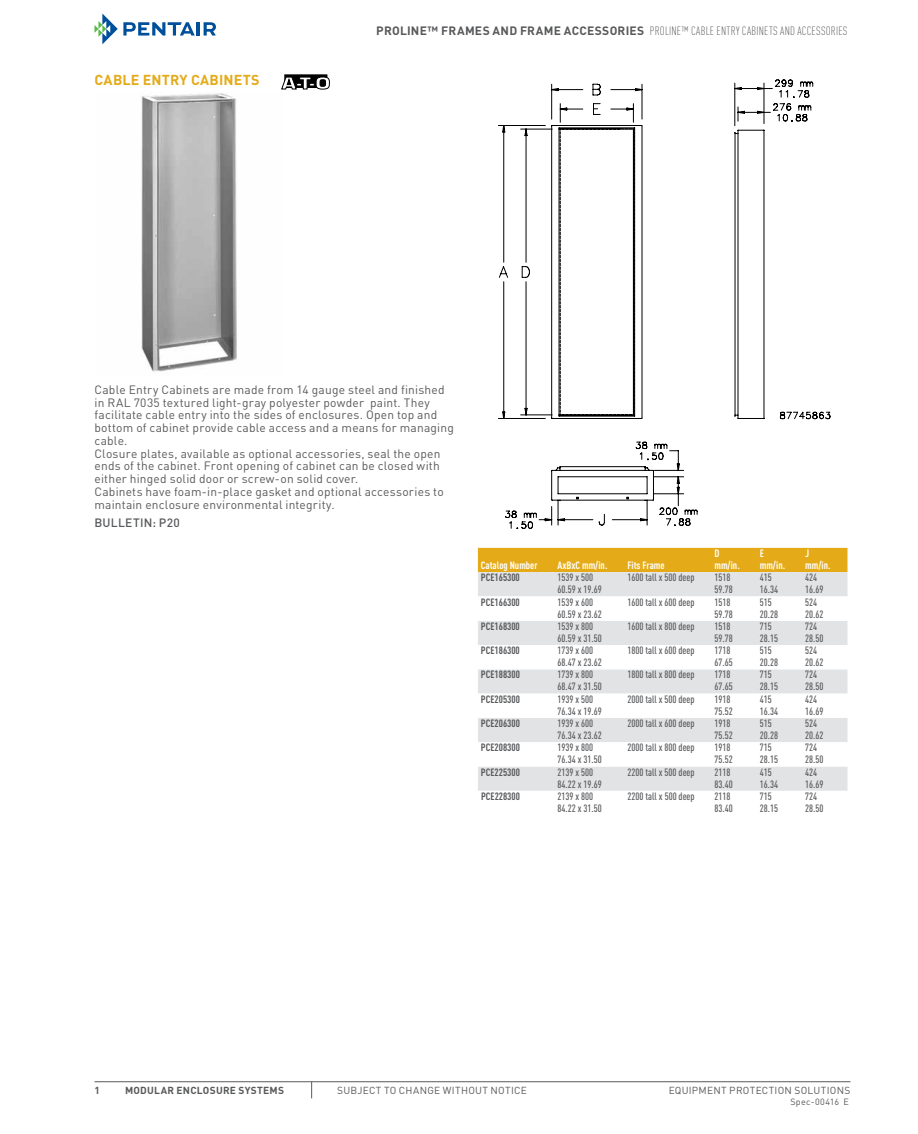
<style>
.page{position:relative;width:918px;height:1134px;background:#fff}
.page>*{position:absolute;margin:0;border:0;box-sizing:border-box;transform-origin:0 0}
.t1{font:700 14.25px "DIN Pro";letter-spacing:.015em;color:#e4aa17}
.t2{font:12px/12.8px "DIN Pro";letter-spacing:.015em;color:#58595b}
.t3{font:300 condensed 12px "DIN Pro";letter-spacing:.025em;color:#58595b}
.t4{font:700 12px "DIN Pro";letter-spacing:.02em;color:#58595b}
.t5{font:500 12px "DIN Pro";letter-spacing:.025em;color:#58595b}
.t6{font:500 condensed 10.5px/12px "DIN Pro";color:#58595b}
.t7{font:700 condensed 10.5px "DIN Pro";color:#58595b}
.t8{font:700 condensed 10.5px/12px "DIN Pro";color:#fff}
.t9{font:10.2px "DIN Pro";letter-spacing:.025em;color:#58595b}
.t10{font:700 10.2px "DIN Pro";letter-spacing:.025em;color:#58595b}
.t11{font:9px "DIN Pro";letter-spacing:.03em;color:#58595b}
.s1{font-weight:700;font-stretch:normal}
</style>
<div class="page">
<svg style="left:95px;top:14px;width:100px;height:30px"></svg>
<hr style="left:197px;top:22px;width:3px;height:14px;background:#004f9a">
<svg style="left:204px;top:22px;width:12px;height:14px"></svg>
<hr style="left:94px;top:1081px;width:756px;height:1px;background:#58595b">
<svg style="left:311px;top:1082px;width:1px;height:16px"></svg>
<div style="left:284px;top:74px;width:43px;height:14px;border:1px solid #000"></div>
<svg style="left:281px;top:76px;width:49px;height:13px"></svg>
<img style="left:141px;top:94px;width:96px;height:278px">
<svg style="left:642px;top:80px;width:171px;height:339px"></svg>
<svg style="left:498px;top:84px;width:266px;height:435px"></svg>
<svg style="left:509px;top:441px;width:189px;height:88px"></svg>
<div style="left:478px;top:548px;width:370px;height:24px;background:#e4aa17"></div>
<div style="left:478px;top:572px;width:370px;height:24px;background:#e2e3e4"></div>
<svg style="left:478px;top:621px;width:370px;height:170px;fill:#e2e3e4"></svg>
<h1 class="t1" style="left:94px;top:68px;width:167px">CABLE ENTRY CABINETS</h1>
<p class="t4" style="left:376px;top:21px;width:241px">PROLINE™ FRAMES AN D FRAME ACCESSORIE</p>
<p class="t3" style="left:637px;top:23px;width:212px"><span class="s1">S</span> PROLINE™ CABLE ENTRY CABINETS AND ACCESSORIES</p>
<p class="t2" style="left:94px;top:382px;width:361px">Cable Entry Cabinets are made from 14 gauge steel and finished in RAL 7035 textured light-gray polyester powder paint. They facilitate cable entry into the sides of enclosures. Open top and bottom of cabinet provide cable access and a means for managing cable.<br>Closure plates, available as optional accessories, seal the open ends of the cabinet. Front opening of cabinet can be closed with either hinged solid door or screw-on solid cover.<br>Cabinets have foam-in-place gasket and optional accessories to maintain enclosure environmental integrity.</p>
<p class="t5" style="left:94px;top:513px;width:87px">BULLETIN: P20</p>
<p class="t8" style="left:481px;top:559px;width:58px">Catalog Number</p>
<p class="t8" style="left:557px;top:558px;width:52px">AxBxC mm/in.</p>
<p class="t8" style="left:627px;top:558px;width:39px">Fits Frame</p>
<p class="t8" style="left:714px;top:546px;width:27px">D mm/in.</p>
<p class="t8" style="left:760px;top:546px;width:27px">E mm/in.</p>
<p class="t8" style="left:805px;top:547px;width:27px">J mm/in.</p>
<p class="t7" style="left:481px;top:570px;width:40px">PCE165300</p>
<p class="t6" style="left:557px;top:571px;width:46px">1539 x 500<br>60.59 x 19.69</p>
<p class="t6" style="left:627px;top:571px;width:68px">1600 tall x 500 deep</p>
<p class="t6" style="left:714px;top:571px;width:20px">1518<br>59.78</p>
<p class="t6" style="left:760px;top:571px;width:20px">415<br>16.34</p>
<p class="t6" style="left:805px;top:571px;width:20px">424<br>16.69</p>
<p class="t7" style="left:481px;top:594px;width:40px">PCE166300</p>
<p class="t6" style="left:558px;top:595px;width:46px">1539 x 600<br>60.59 x 23.62</p>
<p class="t6" style="left:628px;top:595px;width:68px">1600 tall x 600 deep</p>
<p class="t6" style="left:714px;top:595px;width:20px">1518<br>59.78</p>
<p class="t6" style="left:760px;top:595px;width:20px">515<br>20.28</p>
<p class="t6" style="left:805px;top:595px;width:20px">524<br>20.62</p>
<p class="t7" style="left:481px;top:618px;width:40px">PCE168300</p>
<p class="t6" style="left:558px;top:619px;width:46px">1539 x 800<br>60.59 x 31.50</p>
<p class="t6" style="left:628px;top:619px;width:68px">1600 tall x 800 deep</p>
<p class="t6" style="left:714px;top:619px;width:20px">1518<br>59.78</p>
<p class="t6" style="left:760px;top:619px;width:20px">715<br>28.15</p>
<p class="t6" style="left:805px;top:619px;width:20px">724<br>28.50</p>
<p class="t7" style="left:481px;top:642px;width:40px">PCE186300</p>
<p class="t6" style="left:558px;top:644px;width:46px">1739 x 600<br>68.47 x 23.62</p>
<p class="t6" style="left:628px;top:644px;width:68px">1800 tall x 600 deep</p>
<p class="t6" style="left:715px;top:644px;width:20px">1718<br>67.65</p>
<p class="t6" style="left:760px;top:644px;width:20px">515<br>20.28</p>
<p class="t6" style="left:805px;top:644px;width:20px">524<br>20.62</p>
<p class="t7" style="left:481px;top:667px;width:40px">PCE188300</p>
<p class="t6" style="left:558px;top:668px;width:46px">1739 x 800<br>68.47 x 31.50</p>
<p class="t6" style="left:628px;top:668px;width:68px">1800 tall x 800 deep</p>
<p class="t6" style="left:715px;top:668px;width:20px">1718<br>67.65</p>
<p class="t6" style="left:760px;top:668px;width:20px">715<br>28.15</p>
<p class="t6" style="left:805px;top:668px;width:20px">724<br>28.50</p>
<p class="t7" style="left:481px;top:691px;width:40px">PCE205300</p>
<p class="t6" style="left:558px;top:692px;width:46px">1939 x 500<br>76.34 x 19.69</p>
<p class="t6" style="left:628px;top:692px;width:68px">2000 tall x 500 deep</p>
<p class="t6" style="left:715px;top:692px;width:20px">1918<br>75.52</p>
<p class="t6" style="left:760px;top:692px;width:20px">415<br>16.34</p>
<p class="t6" style="left:805px;top:692px;width:20px">424<br>16.69</p>
<p class="t7" style="left:481px;top:715px;width:40px">PCE206300</p>
<p class="t6" style="left:558px;top:716px;width:46px">1939 x 600<br>76.34 x 23.62</p>
<p class="t6" style="left:628px;top:716px;width:68px">2000 tall x 600 deep</p>
<p class="t6" style="left:715px;top:716px;width:20px">1918<br>75.52</p>
<p class="t6" style="left:760px;top:716px;width:20px">515<br>20.28</p>
<p class="t6" style="left:805px;top:716px;width:20px">524<br>20.62</p>
<p class="t7" style="left:481px;top:740px;width:40px">PCE208300</p>
<p class="t6" style="left:558px;top:741px;width:46px">1939 x 800<br>76.34 x 31.50</p>
<p class="t6" style="left:628px;top:741px;width:68px">2000 tall x 800 deep</p>
<p class="t6" style="left:715px;top:741px;width:20px">1918<br>75.52</p>
<p class="t6" style="left:760px;top:741px;width:20px">715<br>28.15</p>
<p class="t6" style="left:805px;top:741px;width:20px">724<br>28.50</p>
<p class="t7" style="left:481px;top:764px;width:40px">PCE225300</p>
<p class="t6" style="left:558px;top:765px;width:46px">2139 x 500<br>84.22 x 19.69</p>
<p class="t6" style="left:628px;top:765px;width:68px">2200 tall x 500 deep</p>
<p class="t6" style="left:715px;top:765px;width:20px">2118<br>83.40</p>
<p class="t6" style="left:760px;top:765px;width:20px">415<br>16.34</p>
<p class="t6" style="left:805px;top:765px;width:20px">424<br>16.69</p>
<p class="t7" style="left:481px;top:788px;width:40px">PCE228300</p>
<p class="t6" style="left:558px;top:789px;width:46px">2139 x 800<br>84.22 x 31.50</p>
<p class="t6" style="left:628px;top:789px;width:68px">2200 tall x 500 deep</p>
<p class="t6" style="left:715px;top:789px;width:20px">2118<br>83.40</p>
<p class="t6" style="left:760px;top:789px;width:20px">715<br>28.15</p>
<p class="t6" style="left:805px;top:789px;width:20px">724<br>28.50</p>
<p class="t10" style="left:95px;top:1081px;width:7px">1</p>
<p class="t10" style="left:125px;top:1081px;width:160px">MODULAR ENCLOSURE SYSTEMS</p>
<p class="t9" style="left:337px;top:1082px;width:191px">SUBJECT TO CHANGE WITHOUT NOTICE</p>
<p class="t9" style="left:669px;top:1082px;width:183px">EQUIPMENT PROTECTION SOLUTIONS</p>
<p class="t11" style="left:790px;top:1095px;width:60px">Spec-00416 E</p>
</div>
